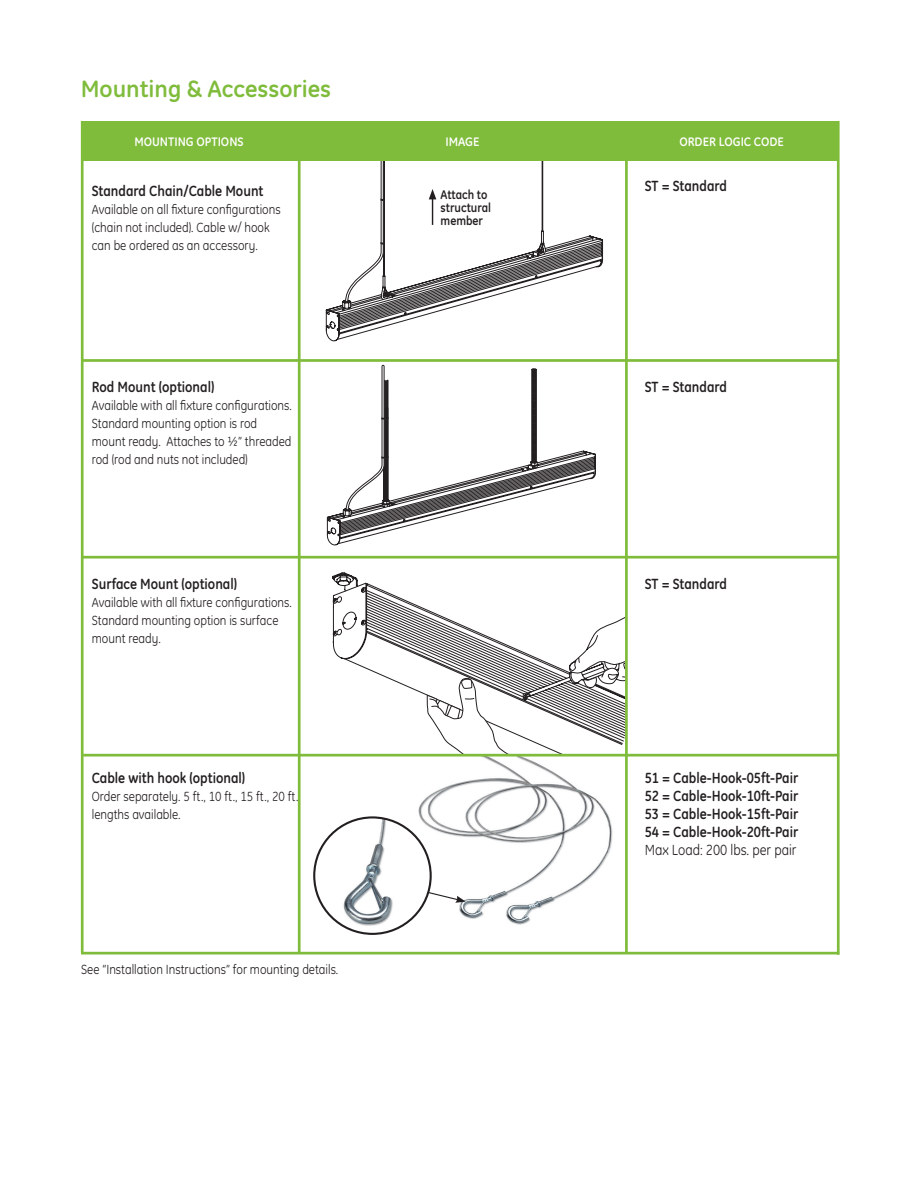
<style>
.page{position:relative;width:918px;height:1188px;background:#fff}
.page>*{position:absolute;margin:0;border:0;box-sizing:border-box;transform-origin:0 0}
.t1{font:700 24px "GE Inspira";color:#80bc3c}
.t2{font:700 15px/18px "GE Inspira";color:#231f20;text-align:justify;scale:.9 1}
.t3{font:15px "GE Inspira";color:#231f20;scale:.9 1}
.t4{font:13.5px/18px "GE Inspira";color:#231f20;scale:.9 1}
.t5{font:700 12.9px/12.8px "GE Inspira";color:#231f20;scale:.9 1}
.t6{font:700 12.6px "GE Inspira";color:#fff;scale:.95 1}
</style>
<div class="page">
<svg style="left:332px;top:572px;width:293px;height:182px"></svg>
<img style="left:408px;top:757px;width:205px;height:168px">
<svg style="left:425px;top:877px;width:41px;height:26px"></svg>
<img style="left:314px;top:817px;width:117px;height:117px;border-radius:58px">
<div style="left:313px;top:816px;width:119px;height:119px;border:2px solid #231f20;border-radius:50%"></div>
<hr style="left:298px;top:146px;width:3px;height:807px;background:#80bc3c">
<hr style="left:81px;top:121px;width:3px;height:832px;background:#80bc3c">
<hr style="left:837px;top:121px;width:3px;height:834px;background:#80bc3c">
<hr style="left:625px;top:141px;width:3px;height:812px;background:#80bc3c">
<hr style="left:83px;top:359px;width:756px;height:3px;background:#80bc3c">
<hr style="left:83px;top:556px;width:756px;height:3px;background:#80bc3c">
<hr style="left:83px;top:754px;width:756px;height:3px;background:#80bc3c">
<hr style="left:81px;top:952px;width:758px;height:2px;background:#80bc3c">
<svg style="left:327px;top:365px;width:269px;height:181px"></svg>
<svg style="left:326px;top:161px;width:277px;height:180px"></svg>
<div style="left:81px;top:121px;width:758px;height:40px;background:#80bc3c"></div>
<h1 class="t1" style="left:81px;top:74px;width:252px">Mounting &amp; Accessories</h1>
<p class="t6" style="left:134px;top:134px;width:116px">MOUNTING OPTIONS</p>
<p class="t6" style="left:445px;top:134px;width:37px">IMAGE</p>
<p class="t6" style="left:679px;top:134px;width:111px">ORDER LOGIC CODE</p>
<p class="t2" style="left:92px;top:181px;width:192px">Standard Chain/Cable Mount</p>
<p class="t4" style="left:92px;top:200px;width:211px">Available on all fixture configurations (chain not included). Cable w/ hook can be ordered as an accessory.</p>
<p class="t2" style="left:92px;top:378px;width:138px">Rod Mount (optional)</p>
<p class="t4" style="left:92px;top:396px;width:224px">Available with all fixture configurations.<br>Standard mounting option is rod mount ready. Attaches to ½” threaded rod (rod and nuts not included)</p>
<p class="t2" style="left:92px;top:574px;width:163px">Surface Mount (optional)</p>
<p class="t4" style="left:92px;top:593px;width:224px">Available with all fixture configurations.<br>Standard mounting option is surface mount ready.</p>
<p class="t2" style="left:92px;top:769px;width:172px">Cable with hook (optional)</p>
<p class="t4" style="left:92px;top:787px;width:231px">Order separately. 5 ft., 10 ft., 15 ft., 20 ft. lengths available.</p>
<p class="t4" style="left:81px;top:960px;width:287px">See “Installation Instructions” for mounting details.</p>
<p class="t5" style="left:441px;top:188px;width:58px">Attach to structural member</p>
<p class="t2" style="left:645px;top:177px;width:93px">ST = Standard</p>
<p class="t2" style="left:645px;top:378px;width:93px">ST = Standard</p>
<p class="t2" style="left:645px;top:574px;width:93px">ST = Standard</p>
<p class="t2" style="left:645px;top:769px;width:172px">51 = Cable-Hook-05ft-Pair 52 = Cable-Hook-10ft-Pair 53 = Cable-Hook-15ft-Pair 54 = Cable-Hook-20ft-Pair</p>
<p class="t3" style="left:645px;top:841px;width:170px">Max Load: 200 lbs. per pair</p>
</div>
